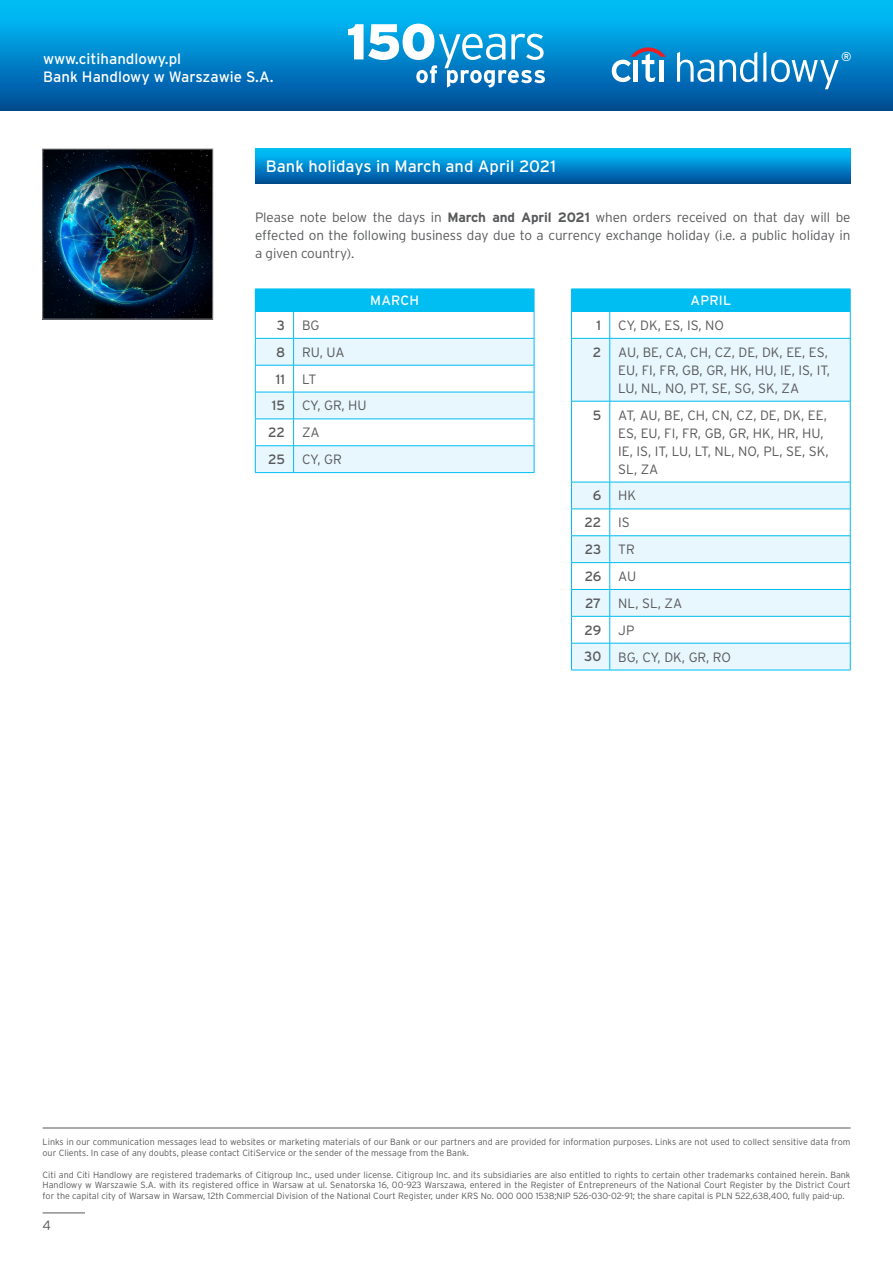
<style>
.page{position:relative;width:893px;height:1263px;background:#fff}
.page>*{position:absolute;margin:0;border:0;box-sizing:border-box;transform-origin:0 0}
.blue_head{font:16.5px "Interstate Pl";color:#fff}
.t1{font:15px/18px "Interstate Pl";color:#fff}
.main_txt{font:300 13.5px/18px "Interstate Pl";color:#58595b}
.main_txt-2{font:13.5px "Interstate Pl";letter-spacing:-.025em;color:#58595b}
.blue{font:13.5px "Interstate Pl";letter-spacing:.015em;color:#fff}
.t2{font:12.6px "Interstate Pl";color:#fff}
.t3{font:300 9px/10.8px "Interstate Pl";color:#58595b}
.s1{font-weight:700}
</style>
<div class="page">
<div style="left:0;top:0;width:893px;height:111px;background:linear-gradient(to bottom,#00c7ff,#004a96)"></div>
<svg style="left:677px;top:52px;width:80px;height:30px"></svg>
<svg style="left:763px;top:52px;width:76px;height:37px;background:#3894cd"></svg>
<svg style="left:612px;top:47px;width:54px;height:35px"></svg>
<hr style="left:659px;top:60px;width:4px;height:22px;background:#fff">
<svg style="left:348px;top:24px;width:197px;height:64px"></svg>
<hr style="left:43px;top:1212px;width:42px;height:1px;background:#58595b">
<hr style="left:43px;top:1128px;width:807px;height:1px;background:#58595b">
<img style="left:44px;top:151px;width:167px;height:166px">
<div style="left:42px;top:149px;width:171px;height:170px;border:1px solid #8a8c8e"></div>
<div style="left:255px;top:149px;width:595px;height:34px;background:linear-gradient(to bottom,#00c7ff,#00519d)"></div>
<svg style="left:255px;top:289px;width:280px;height:184px"></svg>
<hr style="left:255px;top:472px;width:39px;height:1px;background:#00bdf2">
<hr style="left:294px;top:472px;width:240px;height:1px;background:#00bdf2">
<div style="left:571px;top:289px;width:279px;height:22px;background:#00bdf2"></div>
<svg style="left:572px;top:339px;width:278px;height:331px;fill:#e8f6fd"></svg>
<hr style="left:571px;top:338px;width:39px;height:1px;background:#00bdf2">
<hr style="left:571px;top:338px;width:1px;height:63px;background:#00bdf2">
<hr style="left:610px;top:338px;width:240px;height:1px;background:#00bdf2">
<hr style="left:609px;top:338px;width:1px;height:63px;background:#00bdf2">
<hr style="left:571px;top:401px;width:39px;height:1px;background:#00bdf2">
<hr style="left:571px;top:401px;width:1px;height:81px;background:#00bdf2">
<hr style="left:610px;top:401px;width:240px;height:1px;background:#00bdf2">
<hr style="left:609px;top:401px;width:1px;height:81px;background:#00bdf2">
<hr style="left:571px;top:482px;width:39px;height:1px;background:#00bdf2">
<hr style="left:610px;top:482px;width:240px;height:1px;background:#00bdf2">
<hr style="left:571px;top:509px;width:39px;height:1px;background:#00bdf2">
<hr style="left:610px;top:509px;width:240px;height:1px;background:#00bdf2">
<hr style="left:571px;top:535px;width:39px;height:1px;background:#00bdf2">
<hr style="left:610px;top:535px;width:240px;height:1px;background:#00bdf2">
<hr style="left:571px;top:562px;width:39px;height:1px;background:#00bdf2">
<hr style="left:610px;top:562px;width:240px;height:1px;background:#00bdf2">
<hr style="left:571px;top:589px;width:39px;height:1px;background:#00bdf2">
<hr style="left:610px;top:589px;width:240px;height:1px;background:#00bdf2">
<hr style="left:571px;top:616px;width:39px;height:1px;background:#00bdf2">
<hr style="left:610px;top:616px;width:240px;height:1px;background:#00bdf2">
<hr style="left:571px;top:643px;width:39px;height:1px;background:#00bdf2">
<svg style="left:571px;top:482px;width:1px;height:188px"></svg>
<hr style="left:610px;top:643px;width:240px;height:1px;background:#00bdf2">
<svg style="left:609px;top:482px;width:1px;height:188px"></svg>
<hr style="left:571px;top:670px;width:39px;height:1px;background:#00bdf2">
<hr style="left:610px;top:670px;width:240px;height:1px;background:#00bdf2">
<svg style="left:571px;top:312px;width:1px;height:26px"></svg>
<hr style="left:571px;top:311px;width:39px;height:1px;background:#00bdf2">
<hr style="left:610px;top:311px;width:240px;height:1px;background:#00bdf2">
<svg style="left:609px;top:312px;width:1px;height:26px"></svg>
<hr style="left:850px;top:338px;width:1px;height:63px;background:#00bdf2">
<hr style="left:850px;top:401px;width:1px;height:81px;background:#00bdf2">
<svg style="left:850px;top:482px;width:1px;height:188px"></svg>
<svg style="left:850px;top:289px;width:1px;height:49px"></svg>
<h2 class="t1" style="left:43px;top:49px;width:232px">www.citihandlowy.pl<br>Bank Handlowy w Warszawie S.A.</h2>
<h3 class="t2" style="left:841px;top:49px;width:12px">®</h3>
<p class="blue_head" style="left:266px;top:157px;width:292px">Bank holidays in March and April 2021</p>
<p class="main_txt" style="left:255px;top:209px;width:597px;text-align:justify">Please note below the days in <span class="s1">March and April 2021</span> when orders received on that day will be effected on the following business day due to a currency exchange holiday (i.e. a public holiday in a given country).</p>
<p class="blue" style="left:370px;top:293px;width:50px">MARCH</p>
<p class="main_txt-2" style="left:277px;top:317px;width:10px">3</p>
<p class="main_txt" style="left:302px;top:316px;width:19px">BG</p>
<p class="main_txt-2" style="left:276px;top:344px;width:11px">8</p>
<p class="main_txt" style="left:302px;top:343px;width:44px">RU, UA</p>
<p class="main_txt-2" style="left:276px;top:371px;width:11px">11</p>
<p class="main_txt" style="left:302px;top:370px;width:16px">LT</p>
<p class="main_txt-2" style="left:272px;top:398px;width:15px">15</p>
<p class="main_txt" style="left:302px;top:396px;width:66px">CY, GR, HU</p>
<p class="main_txt-2" style="left:268px;top:425px;width:18px">22</p>
<p class="main_txt" style="left:302px;top:423px;width:19px">ZA</p>
<p class="main_txt-2" style="left:268px;top:452px;width:18px">25</p>
<p class="main_txt" style="left:302px;top:450px;width:41px">CY, GR</p>
<p class="blue" style="left:691px;top:293px;width:42px">APRIL</p>
<p class="main_txt-2" style="left:597px;top:317px;width:6px">1</p>
<p class="main_txt" style="left:618px;top:316px;width:107px">CY, DK, ES, IS, NO</p>
<p class="main_txt-2" style="left:593px;top:344px;width:10px">2</p>
<p class="main_txt" style="left:618px;top:343px;width:213px">AU, BE, CA, CH, CZ, DE, DK, EE, ES,<br>EU, FI, FR, GB, GR, HK, HU, IE, IS, IT,<br>LU, NL, NO, PT, SE, SG, SK, ZA</p>
<p class="main_txt-2" style="left:593px;top:407px;width:10px">5</p>
<p class="main_txt" style="left:618px;top:406px;width:212px">AT, AU, BE, CH, CN, CZ, DE, DK, EE,<br>ES, EU, FI, FR, GB, GR, HK, HR, HU,<br>IE, IS, IT, LU, LT, NL, NO, PL, SE, SK,<br>SL, ZA</p>
<p class="main_txt-2" style="left:593px;top:488px;width:10px">6</p>
<p class="main_txt" style="left:618px;top:486px;width:19px">HK</p>
<p class="main_txt-2" style="left:584px;top:515px;width:18px">22</p>
<p class="main_txt" style="left:618px;top:513px;width:13px">IS</p>
<p class="main_txt-2" style="left:585px;top:542px;width:18px">23</p>
<p class="main_txt" style="left:618px;top:540px;width:18px">TR</p>
<p class="main_txt-2" style="left:585px;top:569px;width:18px">26</p>
<p class="main_txt" style="left:618px;top:567px;width:20px">AU</p>
<p class="main_txt-2" style="left:585px;top:595px;width:18px">27</p>
<p class="main_txt" style="left:618px;top:594px;width:65px">NL, SL, ZA</p>
<p class="main_txt-2" style="left:584px;top:622px;width:18px">29</p>
<p class="main_txt" style="left:618px;top:621px;width:18px">JP</p>
<p class="main_txt-2" style="left:584px;top:649px;width:19px">30</p>
<p class="main_txt" style="left:618px;top:648px;width:114px">BG, CY, DK, GR, RO</p>
<p class="t3" style="left:43px;top:1136px;width:809px">Links in our communication messages lead to websites or marketing materials of our Bank or our partners and are provided for information purposes. Links are not used to collect sensitive data from our Clients. In case of any doubts, please contact CitiService or the sender of the message from the Bank.</p>
<p class="t3" style="left:43px;top:1169px;width:809px;text-align:justify">Citi and Citi Handlowy are registered trademarks of Citigroup Inc., used under license. Citigroup Inc. and its subsidiaries are also entitled to rights to certain other trademarks contained herein. Bank Handlowy w Warszawie S.A. with its registered office in Warsaw at ul. Senatorska 16, 00-923 Warszawa, entered in the Register of Entrepreneurs of the National Court Register by the District Court for the capital city of Warsaw in Warsaw, 12th Commercial Division of the National Court Register, under KRS No. 000 000 1538;NIP 526-030-02-91; the share capital is PLN 522,638,400, fully paid-up.</p>
<h3 class="main_txt" style="left:43px;top:1216px;width:10px">4</h3>
</div>
